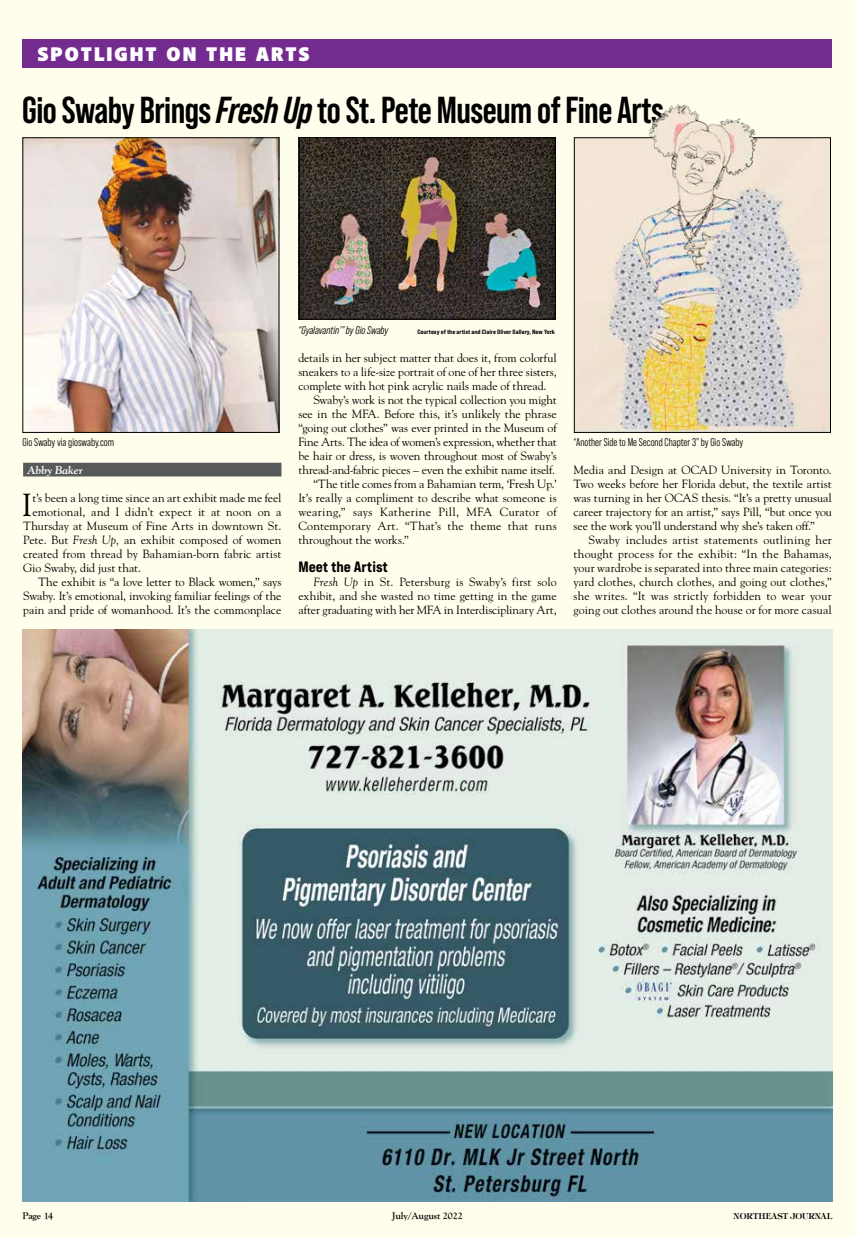
<style>
.page{position:relative;width:855px;height:1238px;background:#fffdeb}
.page>*{position:absolute;margin:0;border:0;box-sizing:border-box;transform-origin:0 0}
.t1{font:700 37.5px "Bebas Neue Pro";letter-spacing:-.015em;color:#000}
.t2{font:31.75px "Goudy";color:#000}
.t3{font:900 20px "Akagi Pro";letter-spacing:.1em;color:#fff}
.t4{font:15px "Bebas Neue Pro Exp Eb";color:#000}
.t5{font:11.88px/14px "Goudy";color:#000;text-align:justify}
.t6{font:11.88px "Goudy";letter-spacing:.03em;color:#000}
.t7{font:11.25px "Bebas Neue Pro Middle";color:#000;scale:.95 1}
.t8{font:italic 11.25px "Bebas Neue Pro Middle";color:#000;scale:.95 1}
.t9{font:italic 700 11.25px "Goudy";color:#fff}
.t10{font:700 10px "Goudy Old Style T";color:#000}
.t11{font:600 8.12px "Tiffany";color:#000}
.t12{font:6.25px "Bebas Neue Pro Exp Eb";color:#000}
.s1{font-style:italic}
</style>
<div class="page">
<div style="left:22px;top:39px;width:810px;height:29px;background:#742b90"></div>
<div style="left:23px;top:463px;width:258px;height:13px;background:#58595b"></div>
<img style="left:24px;top:139px;width:253px;height:292px">
<div style="left:22px;top:137px;width:257px;height:296px;border:1px solid #000"></div>
<img style="left:576px;top:139px;width:253px;height:292px">
<div style="left:574px;top:137px;width:257px;height:296px;border:1px solid #000"></div>
<img style="left:301px;top:139px;width:253px;height:178px">
<div style="left:299px;top:137px;width:257px;height:182px;border:1px solid #000"></div>
<img style="left:645px;top:104px;width:115px;height:89px">
<img style="left:22px;top:630px;width:810px;height:571px">
<h3 class="t3" style="left:38px;top:42px;width:274px">SPOTLIGHT ON THE ARTS</h3>
<h1 class="t1" style="left:22px;top:89px;width:643px">Gio Swaby Brings <span class="s1">Fresh Up</span> to St. Pete Museum of Fine Arts</h1>
<p class="t8" style="left:298px;top:323px;width:96px">“Gyalavantin’” by Gio Swaby</p>
<p class="t12" style="left:417px;top:327px;width:139px">Courtesy of the artist and Claire Oliver Gallery, New York</p>
<p class="t5" style="left:298px;top:350px;width:260px">details in her subject matter that does it, from colorful</p>
<p class="t5" style="left:298px;top:364px;width:260px">sneakers to a life-size portrait of one of her three sisters,</p>
<p class="t5" style="left:298px;top:378px;width:250px">complete with hot pink acrylic nails made of thread.</p>
<p class="t5" style="left:313px;top:392px;width:245px">Swaby’s work is not the typical collection you might</p>
<p class="t5" style="left:298px;top:406px;width:260px">see in the MFA. Before this, it’s unlikely the phrase</p>
<p class="t5" style="left:298px;top:420px;width:260px">“going out clothes” was ever printed in the Museum of</p>
<p class="t5" style="left:298px;top:434px;width:260px">Fine Arts. The idea of women’s expression, whether that</p>
<p class="t5" style="left:298px;top:448px;width:260px">be hair or dress, is woven throughout most of Swaby’s</p>
<p class="t5" style="left:298px;top:462px;width:258px">thread-and-fabric pieces – even the exhibit name itself.</p>
<p class="t5" style="left:313px;top:476px;width:245px">“The title comes from a Bahamian term, ‘Fresh Up.’</p>
<p class="t5" style="left:298px;top:490px;width:260px">It’s really a compliment to describe what someone is</p>
<p class="t6" style="left:298px;top:504px;width:260px">wearing,” says Katherine Pill, MFA Curator of</p>
<p class="t6" style="left:298px;top:518px;width:260px">Contemporary Art. “That’s the theme that runs</p>
<p class="t5" style="left:298px;top:532px;width:112px">throughout the works.”</p>
<p class="t4" style="left:298px;top:557px;width:91px">Meet the Artist</p>
<p class="t5" style="left:298px;top:574px;width:260px;text-indent:15px"><span class="s1">Fresh Up</span> in St. Petersburg is Swaby’s first solo exhibit, and she wasted no time getting in the game after graduating with her MFA in Interdisciplinary Art,</p>
<p class="t7" style="left:22px;top:435px;width:98px">Gio Swaby via gioswaby.com</p>
<p class="t7" style="left:574px;top:435px;width:180px">“Another Side to Me Second Chapter 3” by Gio Swaby</p>
<p class="t5" style="left:574px;top:462px;width:260px">Media and Design at OCAD University in Toronto.<br>Two weeks before her Florida debut, the textile artist was turning in her OCAS thesis. “It’s a pretty unusual career trajectory for an artist,” says Pill, “but once you see the work you’ll understand why she’s taken off.”</p>
<p class="t5" style="left:574px;top:532px;width:260px;text-indent:15px">Swaby includes artist statements outlining her thought process for the exhibit: “In the Bahamas, your wardrobe is separated into three main categories: yard clothes, church clothes, and going out clothes,” she writes. “It was strictly forbidden to wear your going out clothes around the house or for more casual</p>
<p class="t9" style="left:28px;top:462px;width:57px">Abby Baker</p>
<h2 class="t2" style="left:22px;top:485px;width:12px">I</h2>
<p class="t5" style="left:32px;top:490px;width:251px">t’s been a long time since an art exhibit made me feel</p>
<p class="t5" style="left:32px;top:504px;width:251px">emotional, and I didn’t expect it at noon on a</p>
<p class="t5" style="left:23px;top:518px;width:260px">Thursday at Museum of Fine Arts in downtown St.</p>
<p class="t5" style="left:23px;top:532px;width:260px">Pete. But <span class="s1">Fresh Up,</span> an exhibit composed of women</p>
<p class="t5" style="left:23px;top:546px;width:260px">created from thread by Bahamian-born fabric artist</p>
<p class="t5" style="left:23px;top:560px;width:120px">Gio Swaby, did just that.</p>
<p class="t5" style="left:38px;top:574px;width:245px">The exhibit is “a love letter to Black women,” says</p>
<p class="t5" style="left:23px;top:588px;width:260px">Swaby. It’s emotional, invoking familiar feelings of the</p>
<p class="t5" style="left:23px;top:602px;width:260px">pain and pride of womanhood. It’s the commonplace</p>
<p class="t10" style="left:22px;top:1209px;width:32px">Page 14</p>
<p class="t10" style="left:392px;top:1209px;width:72px">July/August 2022</p>
<p class="t11" style="left:734px;top:1210px;width:100px">NORTHEAST JOURNAL</p>
</div>
